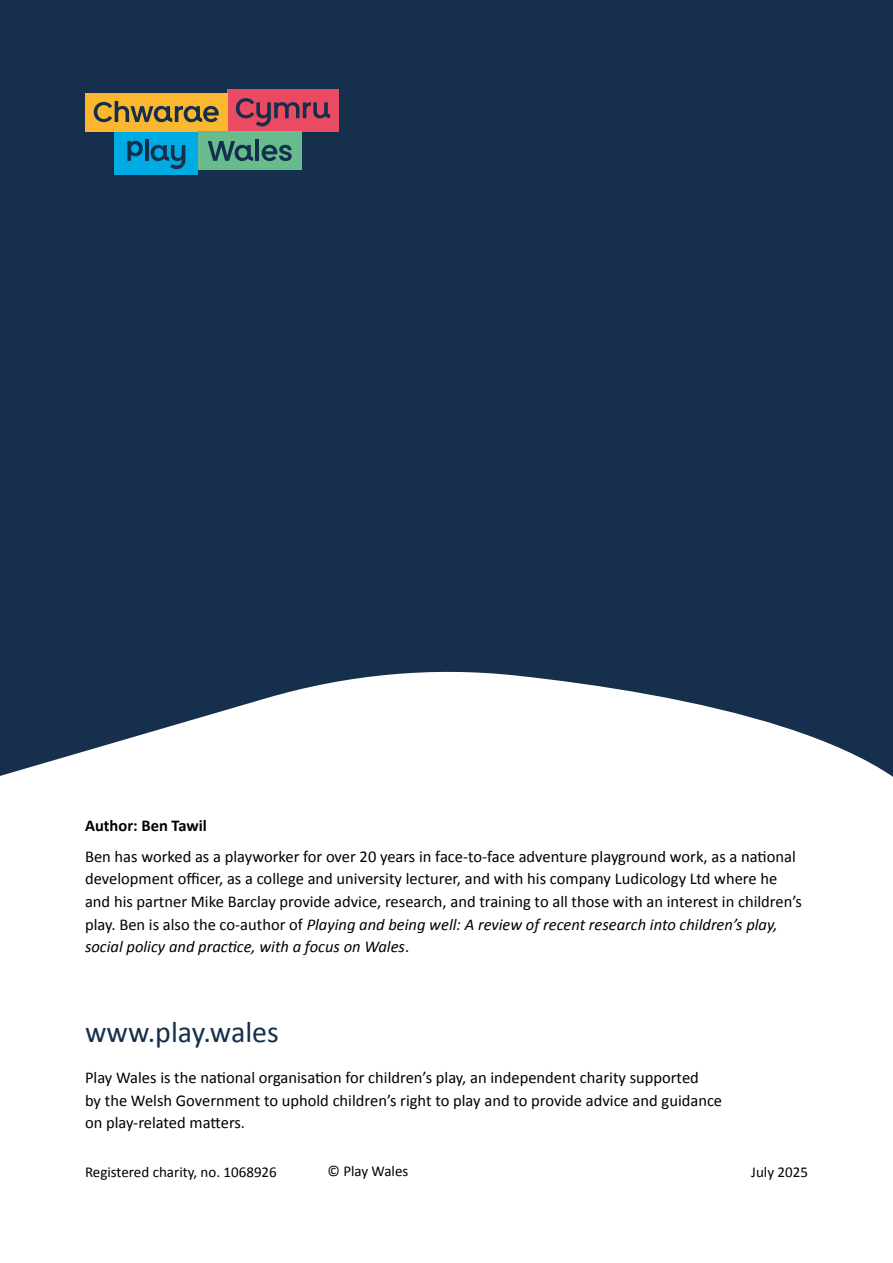
<style>
.page{position:relative;width:893px;height:1263px;background:#152f4c}
.page>*{position:absolute;margin:0;border:0;box-sizing:border-box;transform-origin:0 0}
.t1{font:30px "Calibri";color:#152f4c}
.t2{font:16.5px/22.5px "Calibri";color:#000}
.t3{font:700 16.5px "Calibri";color:#000}
.t4{font:15px "Calibri";color:#000}
.s1{font-style:italic}
</style>
<div class="page">
<div style="left:0;top:672px;width:893px;height:591px;background:#fff"></div>
<div style="left:227px;top:89px;width:112px;height:43px;background:#ea4b62"></div>
<div style="left:85px;top:94px;width:142px;height:38px;background:#fab72f"></div>
<div style="left:198px;top:132px;width:103px;height:38px;background:#68bb8c"></div>
<div style="left:115px;top:132px;width:83px;height:42px;background:#00abe4"></div>
<hr style="left:256px;top:140px;width:3px;height:21px;background:#142f4c">
<svg style="left:262px;top:145px;width:30px;height:16px"></svg>
<svg style="left:208px;top:141px;width:45px;height:20px"></svg>
<svg style="left:236px;top:98px;width:94px;height:28px"></svg>
<svg style="left:94px;top:101px;width:125px;height:21px"></svg>
<hr style="left:145px;top:140px;width:3px;height:21px;background:#142f4c">
<svg style="left:151px;top:145px;width:34px;height:24px"></svg>
<svg style="left:127px;top:141px;width:16px;height:20px"></svg>
<p class="t3" style="left:85px;top:814px;width:123px">Author: Ben Tawil</p>
<p class="t2" style="left:85px;top:845px;width:712px">Ben has worked as a playworker for over 20 years in face-to-face adventure playground work, as a national development officer, as a college and university lecturer, and with his company Ludicology Ltd where he</p>
<p class="t2" style="left:85px;top:890px;width:718px">and his partner Mike Barclay provide advice, research, and training to all those with an interest in children’s play. Ben is also the co-author of <span class="s1">Playing and being well: A review of recent research into children’s play, social policy and practice, with a focus on Wales</span>.</p>
<p class="t1" style="left:85px;top:1011px;width:195px">www.play.wales</p>
<p class="t2" style="left:85px;top:1066px;width:615px">Play Wales is the national organisation for children’s play, an independent charity supported</p>
<p class="t2" style="left:85px;top:1088px;width:639px">by the Welsh Government to uphold children’s right to play and to provide advice and guidance</p>
<p class="t2" style="left:85px;top:1111px;width:162px">on play-related matters.</p>
<p class="t4" style="left:85px;top:1162px;width:193px">Registered charity, no. 1068926</p>
<p class="t4" style="left:327px;top:1161px;width:82px">© Play Wales</p>
<p class="t4" style="left:751px;top:1162px;width:58px">July 2025</p>
</div>
